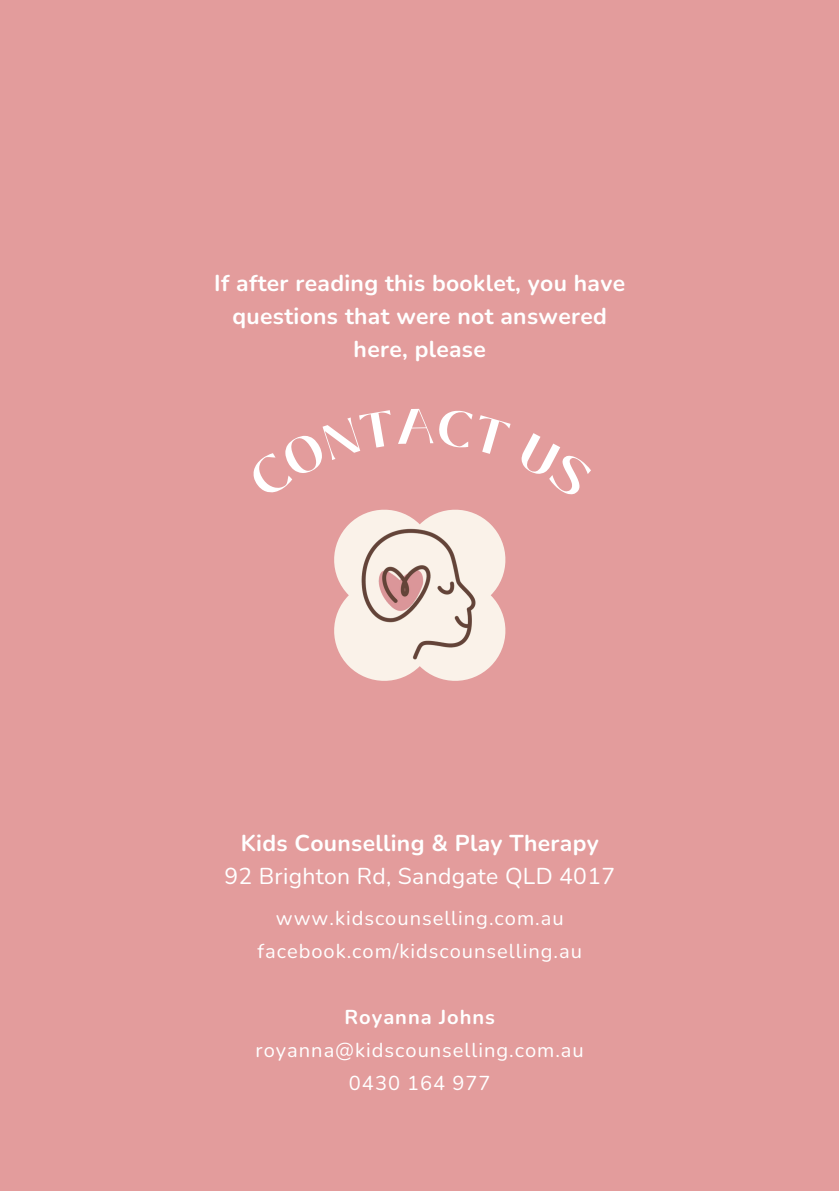
<style>
.page{position:relative;width:839px;height:1191px;background:#fff}
.page>*{position:absolute;margin:0;border:0;box-sizing:border-box;transform-origin:0 0}
.t1{font:700 23px/33px "Nunito";letter-spacing:.015em;color:#fff;text-align:center}
.t2{font:23px "Nunito";letter-spacing:.015em;color:#fff}
.t3{font:20px "Nunito";letter-spacing:.05em;color:#fff}
.t4{font:700 20px "Nunito";letter-spacing:.05em;color:#fff}
</style>
<div class="page">
<div style="left:0;top:0;width:838px;height:1191px;background:#e39c9c"></div>
<svg style="left:334px;top:510px;width:141px;height:171px"></svg>
<img style="left:340px;top:514px;width:165px;height:166px">
<p class="t1" style="left:214px;top:267px;width:412px">If after reading this booklet, you have questions that were not answered here, please</p>
<p class="t1" style="left:241px;top:827px;width:359px">Kids Counselling &amp; Play Therapy</p>
<p class="t2" style="left:224px;top:861px;width:392px">92 Brighton Rd, Sandgate QLD 4017</p>
<p class="t3" style="left:276px;top:905px;width:289px">www.kidscounselling.com.au</p>
<p class="t3" style="left:257px;top:938px;width:326px">facebook.com/kidscounselling.au</p>
<p class="t4" style="left:344px;top:1004px;width:152px">Royanna Johns</p>
<p class="t3" style="left:256px;top:1037px;width:330px">royanna@kidscounselling.com.au</p>
<p class="t3" style="left:349px;top:1070px;width:143px">0430 164 977</p>
</div>
